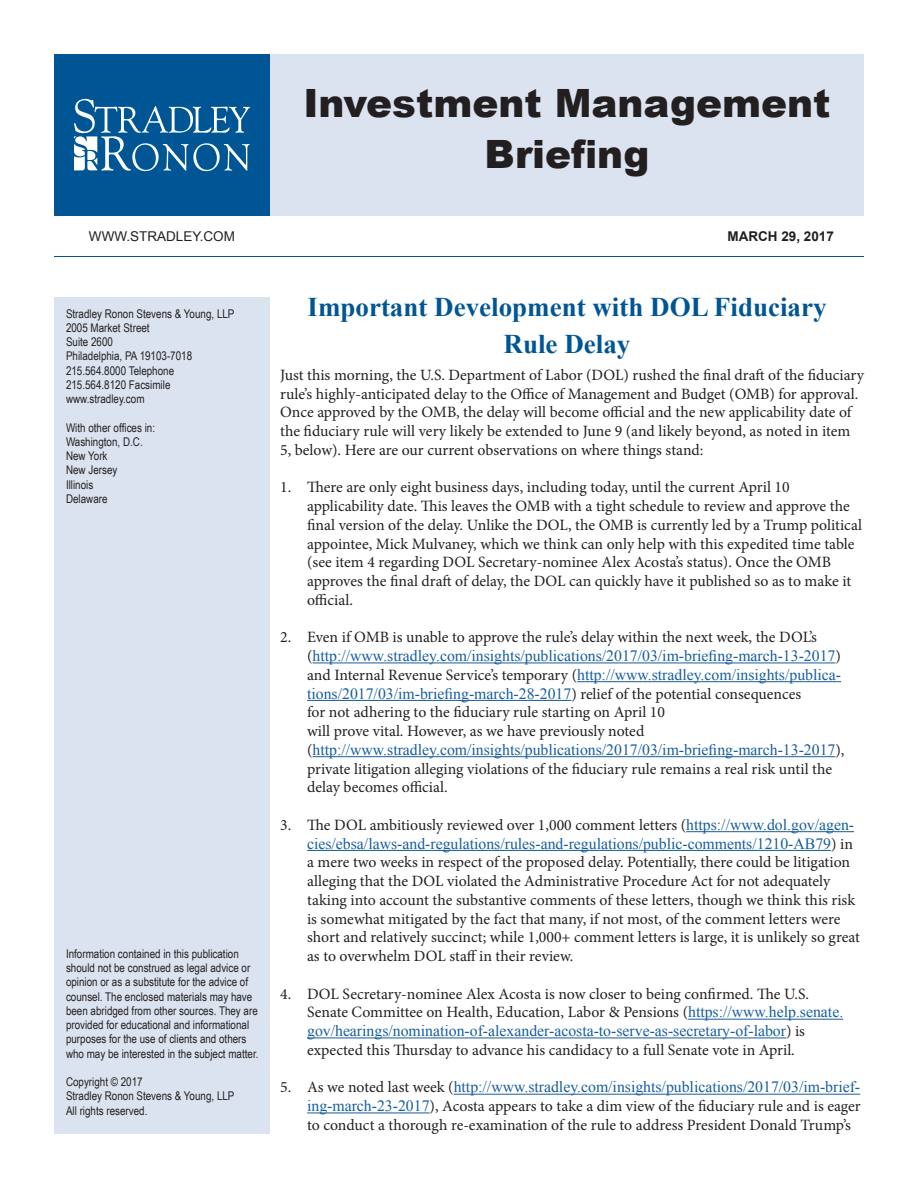
<style>
.page{position:relative;width:918px;height:1188px;background:#fff}
.page>*{position:absolute;margin:0;border:0;box-sizing:border-box;transform-origin:0 0}
.t1{font:900 39px/51px "Arial";color:#231f20;text-align:center}
.t2{font:700 27px/37.5px "Times New Roman";color:#005594;text-align:center}
.t3{font:15.75px/18.8px "Minion Pro";color:#231f20}
.t4{font:15.75px/18.8px "Times New Roman";color:#175d9e}
.t5{font:13.5px "Arial";color:#231f20}
.t6{font:700 13.5px "Arial";color:#231f20}
.t7{font:12px/14.2px "Arial Narrow";color:#231f20}
.s1{font-family:"Minion Pro";color:#231f20}
.s2{font-family:"Times New Roman";color:#175d9e}
</style>
<div class="page">
<div style="left:54px;top:54px;width:216px;height:162px;background:#005594"></div>
<svg style="left:74px;top:99px;width:176px;height:72px"></svg>
<div style="left:54px;top:297px;width:216px;height:837px;background:#dce3f0"></div>
<div style="left:270px;top:54px;width:594px;height:162px;background:#dce3f0"></div>
<hr style="left:54px;top:256px;width:810px;height:1px;background:#005594">
<hr style="left:313px;top:663px;width:522px;height:1px;background:#175d9e">
<hr style="left:577px;top:681px;width:264px;height:1px;background:#175d9e">
<hr style="left:307px;top:700px;width:264px;height:1px;background:#175d9e">
<hr style="left:313px;top:756px;width:522px;height:1px;background:#175d9e">
<hr style="left:686px;top:831px;width:168px;height:1px;background:#175d9e">
<hr style="left:307px;top:850px;width:524px;height:1px;background:#175d9e">
<hr style="left:688px;top:1019px;width:155px;height:1px;background:#175d9e">
<hr style="left:307px;top:1038px;width:479px;height:1px;background:#175d9e">
<hr style="left:454px;top:1094px;width:406px;height:1px;background:#175d9e">
<hr style="left:307px;top:1113px;width:123px;height:1px;background:#175d9e">
<p class="t1" style="left:303px;top:77px;width:529px">Investment Management<br>Briefing</p>
<p class="t5" style="left:89px;top:227px;width:148px">WWW.STRADLEY.COM</p>
<p class="t6" style="left:727px;top:227px;width:108px">MARCH 29, 2017</p>
<p class="t7" style="left:66px;top:306px;width:170px">Stradley Ronon Stevens &amp; Young, LLP</p>
<p class="t7" style="left:66px;top:320px;width:85px">2005 Market Street</p>
<p class="t7" style="left:66px;top:334px;width:49px">Suite 2600</p>
<p class="t7" style="left:66px;top:349px;width:128px">Philadelphia, PA 19103-7018</p>
<p class="t7" style="left:66px;top:363px;width:110px">215.564.8000 Telephone</p>
<p class="t7" style="left:66px;top:377px;width:106px">215.564.8120 Facsimile</p>
<p class="t7" style="left:66px;top:391px;width:80px">www.stradley.com</p>
<p class="t7" style="left:66px;top:420px;width:91px">With other offices in:</p>
<p class="t7" style="left:66px;top:434px;width:78px">Washington, D.C.</p>
<p class="t7" style="left:66px;top:448px;width:43px">New York</p>
<p class="t7" style="left:66px;top:463px;width:53px">New Jersey</p>
<p class="t7" style="left:66px;top:477px;width:29px">Illinois</p>
<p class="t7" style="left:66px;top:491px;width:43px">Delaware</p>
<p class="t7" style="left:66px;top:946px;width:194px">Information contained in this publication should not be construed as legal advice or opinion or as a substitute for the advice of counsel. The enclosed materials may have been abridged from other sources. They are provided for educational and informational purposes for the use of clients and others who may be interested in the subject matter.</p>
<p class="t7" style="left:66px;top:1074px;width:78px">Copyright © 2017</p>
<p class="t7" style="left:66px;top:1089px;width:170px">Stradley Ronon Stevens &amp; Young, LLP</p>
<p class="t7" style="left:66px;top:1103px;width:83px">All rights reserved.</p>
<p class="t2" style="left:308px;top:287px;width:520px">Important Development with DOL Fiduciary<br>Rule Delay</p>
<p class="t3" style="left:280px;top:366px;width:585px">Just this morning, the U.S. Department of Labor (DOL) rushed the final draft of the fiduciary rule’s highly-anticipated delay to the Office of Management and Budget (OMB) for approval.<br>Once approved by the OMB, the delay will become official and the new applicability date of the fiduciary rule will very likely be extended to June 9 (and likely beyond, as noted in item 5, below). Here are our current observations on where things stand:</p>
<p class="t3" style="left:280px;top:478px;width:511px">1. There are only eight business days, including today, until the current April 10</p>
<p class="t3" style="left:307px;top:497px;width:556px">applicability date. This leaves the OMB with a tight schedule to review and approve the final version of the delay. Unlike the DOL, the OMB is currently led by a Trump political appointee, Mick Mulvaney, which we think can only help with this expedited time table (see item 4 regarding DOL Secretary-nominee Alex Acosta’s status). Once the OMB approves the final draft of delay, the DOL can quickly have it published so as to make it official.</p>
<p class="t4" style="left:307px;top:628px;width:535px;text-indent:-27px"><span class="s1">2. Even if OMB is unable to approve the rule’s delay within the next week, the DOL’s (</span>http://www.stradley.com/insights/publications/2017/03/im-briefing-march-13-2017<span class="s1">) and Internal Revenue Service’s temporary (</span>http://www.stradley.com/insights/publica&shy;tions/2017/03/im-briefing-march-28-2017<span class="s1">) relief of the potential consequences</span></p>
<p class="t3" style="left:307px;top:703px;width:359px">for not adhering to the fiduciary rule starting on April 10</p>
<p class="t3" style="left:307px;top:722px;width:339px">will prove vital. However, as we have previously noted</p>
<p class="t3" style="left:307px;top:741px;width:539px">(<span class="s2">http://www.stradley.com/insights/publications/2017/03/im-briefing-march-13-2017</span>), private litigation alleging violations of the fiduciary rule remains a real risk until the delay becomes official.</p>
<p class="t3" style="left:307px;top:816px;width:549px;text-indent:-27px">3. The DOL ambitiously reviewed over 1,000 comment letters (<span class="s2">https://www.dol.gov/agen&shy;cies/ebsa/laws-and-regulations/rules-and-regulations/public-comments/1210-AB79</span>) in a mere two weeks in respect of the proposed delay. Potentially, there could be litigation alleging that the DOL violated the Administrative Procedure Act for not adequately</p>
<p class="t3" style="left:307px;top:891px;width:554px">taking into account the substantive comments of these letters, though we think this risk is somewhat mitigated by the fact that many, if not most, of the comment letters were short and relatively succinct; while 1,000+ comment letters is large, it is unlikely so great as to overwhelm DOL staff in their review.</p>
<p class="t3" style="left:280px;top:984px;width:531px">4. DOL Secretary-nominee Alex Acosta is now closer to being confirmed. The U.S.</p>
<p class="t4" style="left:307px;top:1003px;width:538px"><span class="s1">Senate Committee on Health, Education, Labor &amp; Pensions (</span>https://www.help.senate. gov/hearings/nomination-of-alexander-acosta-to-serve-as-secretary-of-labor<span class="s1">) is</span></p>
<p class="t3" style="left:307px;top:1041px;width:489px">expected this Thursday to advance his candidacy to a full Senate vote in April.</p>
<p class="t3" style="left:307px;top:1078px;width:555px;text-align:justify;text-indent:-27px">5. As we noted last week (<span class="s2">http://www.stradley.com/insights/publications/2017/03/im-brief&shy;ing-march-23-2017</span>), Acosta appears to take a dim view of the fiduciary rule and is eager to conduct a thorough re-examination of the rule to address President Donald Trump’s</p>
</div>
